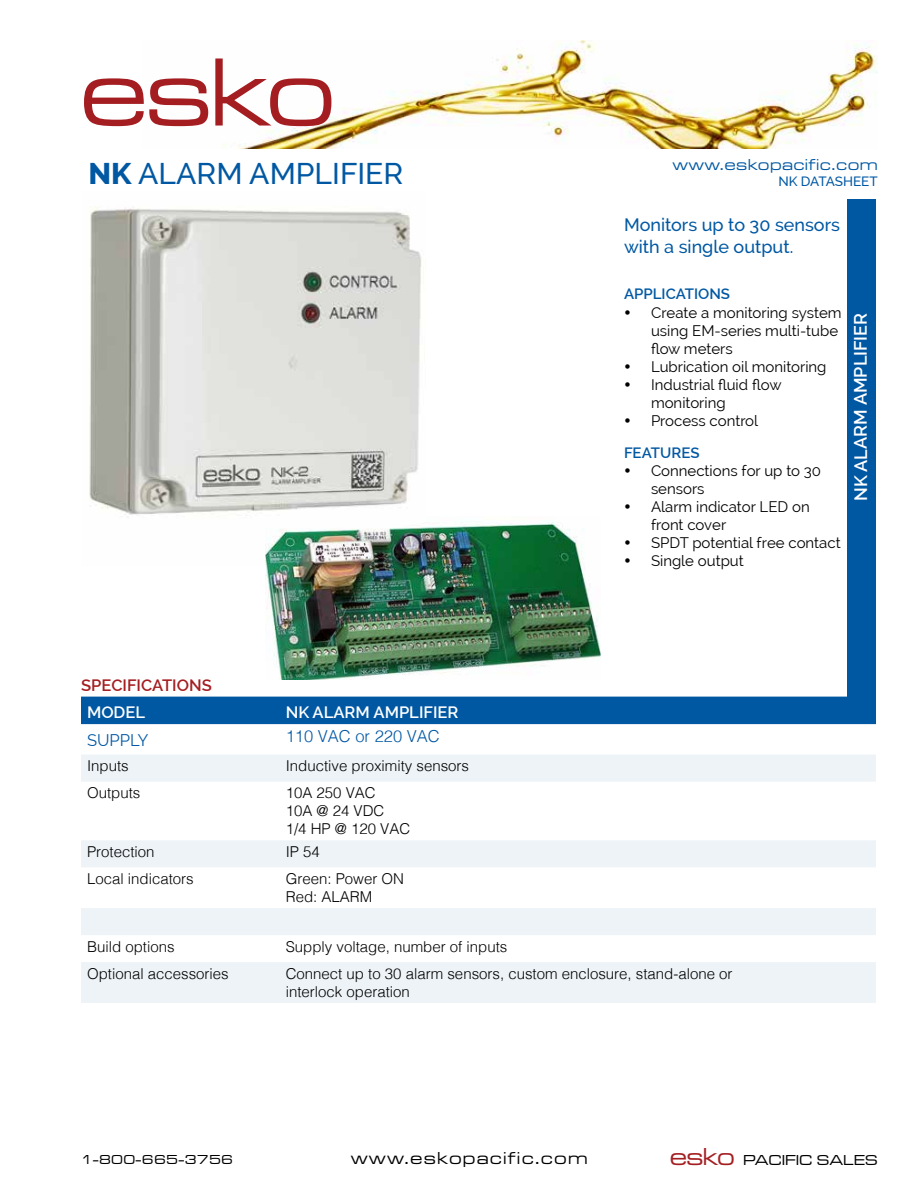
<style>
.page{position:relative;width:918px;height:1188px;background:#fff}
.page>*{position:absolute;margin:0;border:0;box-sizing:border-box;transform-origin:0 0}
.t1{font:500 100.5px "Microgramma Ext D";color:#a41e21}
.t2{font:500 30px "Raleway";color:#0058a3}
.t3{font:500 25.5px "Microgramma Ext D";color:#a41e21}
.t4{font:500 18px/21.6px "Raleway";color:#0058a3}
.t5{font:500 18px "Microgramma Ext D";letter-spacing:.1em;color:#000}
.t6{font:600 18px "Raleway";color:#fff}
.t7{font:600 16.5px "Raleway";color:#fff}
.t8{font:500 16.5px "Microgramma Ext D";letter-spacing:.06em;color:#0058a3}
.t9{font:600 16.5px "Raleway";color:#a41e21}
.t10{font:300 16.5px "Helvetica";color:#0058a3}
.t11{font:16.5px "Raleway";color:#0058a3}
.t12{font:300 15px "Helvetica";color:#000}
.t13{font:15px/18px "Raleway";color:#000}
.t14{font:600 15px "Raleway";color:#0058a3}
.t15{font:500 15px "Microgramma Ext D";letter-spacing:.04em;color:#000}
.t16{font:500 13.5px "Microgramma Ext D";letter-spacing:.07em;color:#000}
.t17{font:500 13.5px "Raleway";color:#0058a3}
.s1{font-weight:800}
</style>
<div class="page">
<img style="left:223px;top:40px;width:655px;height:108px">
<div style="left:847px;top:199px;width:29px;height:525px;background:#0058a3"></div>
<div style="left:81px;top:697px;width:766px;height:27px;background:#0058a3"></div>
<svg style="left:81px;top:755px;width:795px;height:248px"></svg>
<img style="left:89px;top:207px;width:333px;height:310px">
<img style="left:265px;top:522px;width:335px;height:158px">
<h1 class="t1" style="left:81px;top:28px;width:255px">esko</h1>
<p class="t2" style="left:89px;top:156px;width:316px"><span class="s1">NK</span> ALARM AMPLIFIER</p>
<p class="t9" style="left:81px;top:675px;width:132px">SPECIFICATIONS</p>
<p class="t8" style="left:673px;top:154px;width:206px">www.eskopacific.com</p>
<p class="t17" style="left:778px;top:174px;width:101px">NK DATASHEET</p>
<p class="t4" style="left:624px;top:214px;width:218px">Monitors up to 30 sensors with a single output.</p>
<p class="t14" style="left:624px;top:286px;width:108px">APPLICATIONS</p>
<p class="t13" style="left:651px;top:304px;width:192px;text-indent:-27px">• Create a monitoring system using EM-series multi-tube flow meters</p>
<p class="t13" style="left:624px;top:358px;width:204px">• Lubrication oil monitoring</p>
<p class="t13" style="left:651px;top:376px;width:132px;text-indent:-27px">• Industrial fluid flow monitoring</p>
<p class="t13" style="left:624px;top:412px;width:136px">• Process control</p>
<p class="t14" style="left:624px;top:444px;width:77px">FEATURES</p>
<p class="t13" style="left:651px;top:462px;width:172px;text-indent:-27px">• Connections for up to 30 sensors</p>
<p class="t13" style="left:651px;top:498px;width:160px;text-indent:-27px">• Alarm indicator LED on front cover</p>
<p class="t13" style="left:624px;top:534px;width:218px">• SPDT potential free contact</p>
<p class="t13" style="left:624px;top:552px;width:121px">• Single output</p>
<p class="t6" style="left:850px;top:501px;width:190px;rotate:-90deg">NK ALARM AMPL FI EI R</p>
<p class="t7" style="left:87px;top:703px;width:60px">MODEL</p>
<p class="t7" style="left:286px;top:703px;width:174px">NK ALARM AMPLIFIER</p>
<p class="t11" style="left:87px;top:730px;width:63px">SUPPLY</p>
<p class="t10" style="left:286px;top:722px;width:156px">110 VAC or 220 VAC</p>
<p class="t12" style="left:87px;top:753px;width:43px">Inputs</p>
<p class="t12" style="left:286px;top:753px;width:185px">Inductive proximity sensors</p>
<p class="t12" style="left:87px;top:780px;width:55px">Outputs</p>
<p class="t12" style="left:286px;top:780px;width:92px">10A 250 VAC</p>
<p class="t12" style="left:286px;top:798px;width:100px">10A @ 24 VDC</p>
<p class="t12" style="left:286px;top:816px;width:126px">1/4 HP @ 120 VAC</p>
<p class="t12" style="left:87px;top:839px;width:69px">Protection</p>
<p class="t12" style="left:286px;top:839px;width:36px">IP 54</p>
<p class="t12" style="left:87px;top:866px;width:108px">Local indicators</p>
<p class="t12" style="left:286px;top:866px;width:120px">Green: Power ON</p>
<p class="t12" style="left:286px;top:884px;width:88px">Red: ALARM</p>
<p class="t12" style="left:87px;top:934px;width:89px">Build options</p>
<p class="t12" style="left:286px;top:934px;width:223px">Supply voltage, number of inputs</p>
<p class="t12" style="left:87px;top:961px;width:143px">Optional accessories</p>
<p class="t12" style="left:286px;top:961px;width:448px">Connect up to 30 alarm sensors, custom enclosure, stand-alone or</p>
<p class="t12" style="left:286px;top:979px;width:126px">interlock operation</p>
<p class="t16" style="left:81px;top:1151px;width:153px">1-800-665-3756</p>
<p class="t5" style="left:351px;top:1147px;width:238px">www.eskopacific.com</p>
<h3 class="t3" style="left:670px;top:1140px;width:66px">esko</h3>
<p class="t15" style="left:744px;top:1150px;width:135px">PACIFIC SALES</p>
</div>
